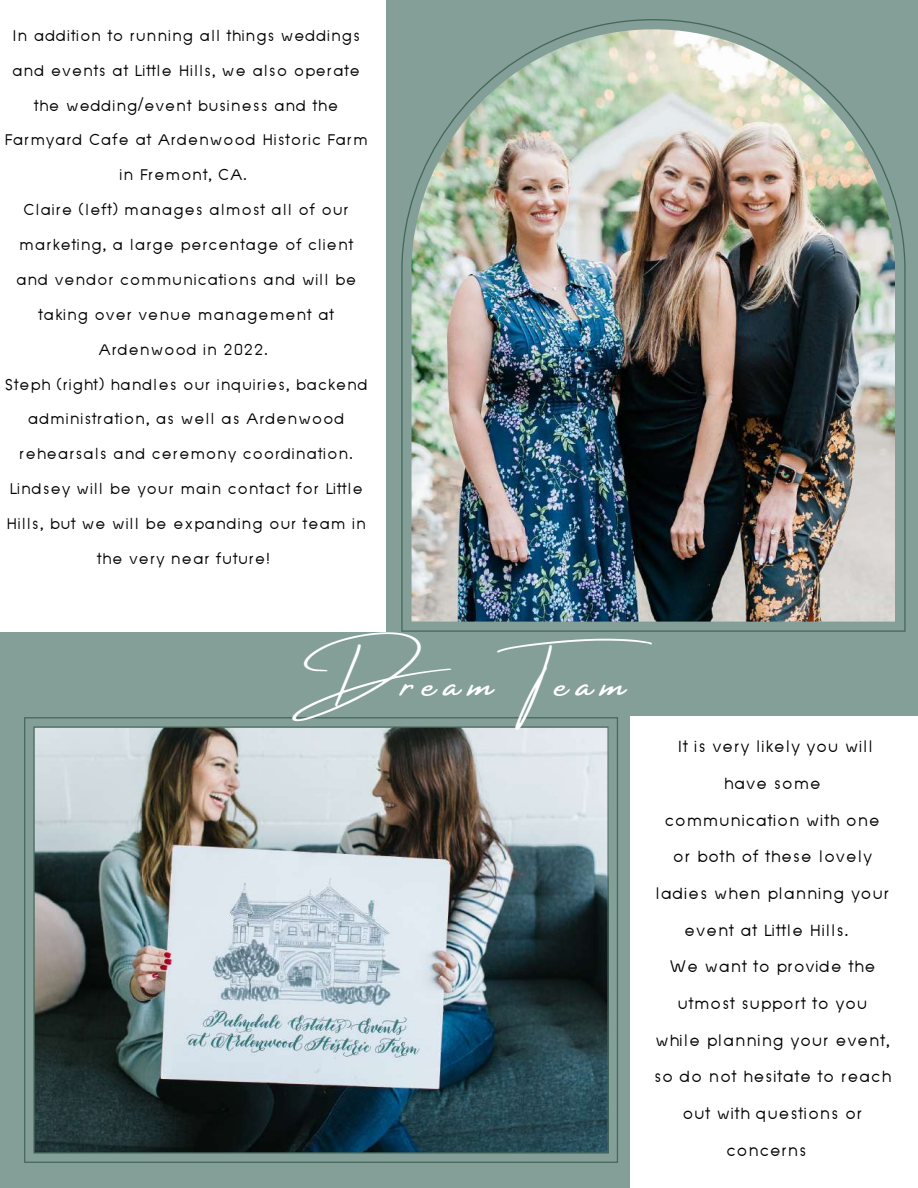
<style>
.page{position:relative;width:918px;height:1188px;background:#839f97}
.page>*{position:absolute;margin:0;border:0;box-sizing:border-box;transform-origin:0 0}
.t1{font:47.25px "Amsterdam Four";letter-spacing:.19em;color:#fff}
.t2{font:26.7px/36.6px "Chula Narak";color:#000;text-align:center}
.t3{font:25.5px/34.8px "Chula Narak";color:#000;text-align:center}
</style>
<div class="page">
<svg style="left:401px;top:19px;width:505px;height:613px"></svg>
<img style="left:412px;top:29px;width:483px;height:593px">
<img style="left:24px;top:717px;width:594px;height:446px">
<div style="left:0;top:0;width:386px;height:632px;background:#fff"></div>
<div style="left:630px;top:717px;width:288px;height:471px;background:#fff"></div>
<p class="t3" style="left:4px;top:16px;width:366px">In addition to running all things weddings and events at Little Hills, we also operate the wedding/event business and the Farmyard Cafe at Ardenwood Historic Farm in Fremont, CA.<br>Claire (left) manages almost all of our marketing, a large percentage of client and vendor communications and will be taking over venue management at Ardenwood in 2022.<br>Steph (right) handles our inquiries, backend administration, as well as Ardenwood rehearsals and ceremony coordination.<br>Lindsey will be your main contact for Little Hills, but we will be expanding our team in the very near future!</p>
<h1 class="t1" style="left:292px;top:657px;width:394px">Dream Team</h1>
<p class="t2" style="left:654px;top:726px;width:239px">It is very likely you will have some communication with one or both of these lovely ladies when planning your event at Little Hills.<br>We want to provide the utmost support to you while planning your event, so do not hesitate to reach out with questions or concerns</p>
</div>
